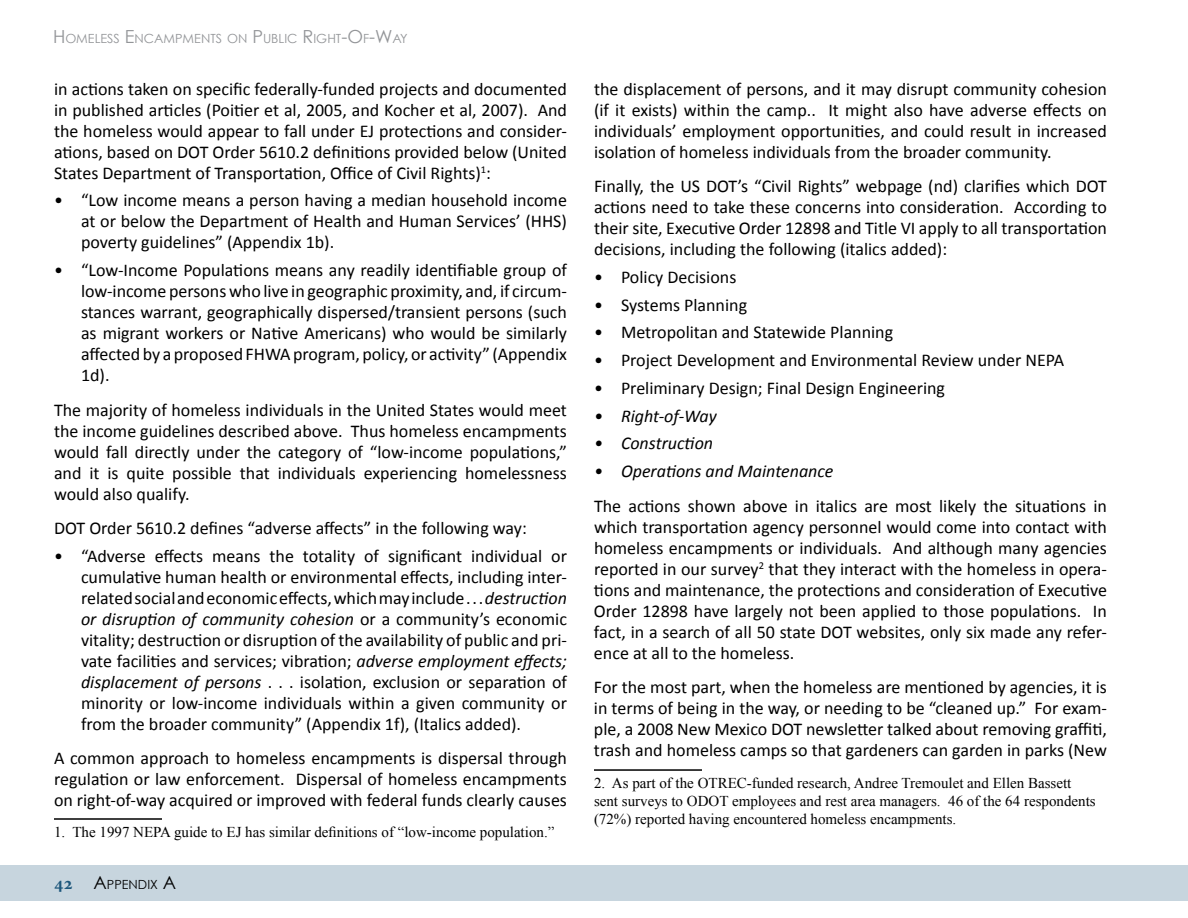
<style>
.page{position:relative;width:1188px;height:918px;background:#fff}
.page>*{position:absolute;margin:0;border:0;box-sizing:border-box;transform-origin:0 0}
.t1{font:18px/21px "Calibri";color:#000;text-align:justify}
.t2{font:italic 18px "Calibri";color:#000}
.t3{font:15px/18px "Times New Roman";color:#000}
.t4{font:12.6px "Century Gothic";color:#939598}
.t5{font:12.6px "Century Gothic";color:#000}
.s1{font-size:18px}
.s2{font-style:italic}
.s3{font-family:"Minion Pro";font-weight:700;font-size:18px;color:#1d577c}
</style>
<div class="page">
<div style="left:0;top:866px;width:1188px;height:35px;background:#c7d5de"></div>
<hr style="left:54px;top:818px;width:108px;height:2px;background:#000">
<hr style="left:594px;top:769px;width:108px;height:2px;background:#000">
<p class="t4" style="left:53px;top:30px;width:356px"><span class="s1">H</span>OMELESS <span class="s1">E</span>NCAMPMENTS ON <span class="s1">P</span> UBLIC <span class="s1">R</span>IGHT<span class="s1">-O</span> F<span class="s1">-W</span>AY</p>
<p class="t1" style="left:54px;top:78px;width:514px">in actions taken on specific federally-funded projects and documented in published articles (Poitier et al, 2005, and Kocher et al, 2007). And the homeless would appear to fall under EJ protections and consider&shy;ations, based on DOT Order 5610.2 definitions provided below (United States Department of Transportation, Office of Civil Rights)<sup>1</sup>:</p>
<p class="t1" style="left:81px;top:190px;width:488px;text-indent:-27px">• “Low income means a person having a median household income at or below the Department of Health and Human Services’ (HHS) poverty guidelines” (Appendix 1b).</p>
<p class="t1" style="left:81px;top:260px;width:487px;text-indent:-27px">• “Low-Income Populations means any readily identifiable group of low-income persons who live in geographic proximity, and, if circum&shy;stances warrant, geographically dispersed/transient persons (such as migrant workers or Native Americans) who would be similarly affected by a proposed FHWA program, policy, or activity” (Appendix 1d).</p>
<p class="t1" style="left:54px;top:399px;width:514px">The majority of homeless individuals in the United States would meet the income guidelines described above. Thus homeless encampments would fall directly under the category of “low-income populations,” and it is quite possible that individuals experiencing homelessness would also qualify.</p>
<p class="t1" style="left:54px;top:518px;width:474px">DOT Order 5610.2 defines “adverse affects” in the following way:</p>
<p class="t1" style="left:81px;top:545px;width:487px;text-indent:-27px">• “Adverse effects means the totality of significant individual or cumulative human health or environmental effects, including inter&shy;related social and economic effects, which may include . . . <span class="s2">destruction or disruption of community cohesion</span> or a community’s economic vitality; destruction or disruption of the availability of public and pri&shy;vate facilities and services; vibration; <span class="s2">adverse employment effects; displacement of persons</span> . . . isolation, exclusion or separation of minority or low-income individuals within a given community or from the broader community” (Appendix 1f), (Italics added).</p>
<p class="t1" style="left:54px;top:748px;width:515px">A common approach to homeless encampments is dispersal through regulation or law enforcement. Dispersal of homeless encampments on right-of-way acquired or improved with federal funds clearly causes</p>
<p class="t3" style="left:54px;top:823px;width:502px">1. The 1997 NEPA guide to EJ has similar definitions of “low-income population.”</p>
<p class="t5" style="left:54px;top:876px;width:123px"><span class="s3">42</span> <span class="s1">A</span>PPENDIX <span class="s1">A</span></p>
<p class="t1" style="left:594px;top:78px;width:515px">the displacement of persons, and it may disrupt community cohesion (if it exists) within the camp.. It might also have adverse effects on individuals’ employment opportunities, and could result in increased isolation of homeless individuals from the broader community.</p>
<p class="t1" style="left:594px;top:176px;width:515px">Finally, the US DOT’s “Civil Rights” webpage (nd) clarifies which DOT actions need to take these concerns into consideration. According to their site, Executive Order 12898 and Title VI apply to all transportation decisions, including the following (italics added):</p>
<p class="t1" style="left:594px;top:266px;width:144px">• Policy Decisions</p>
<p class="t1" style="left:594px;top:294px;width:155px">• Systems Planning</p>
<p class="t1" style="left:594px;top:322px;width:301px">• Metropolitan and Statewide Planning</p>
<p class="t1" style="left:594px;top:350px;width:472px">• Project Development and Environmental Review under NEPA</p>
<p class="t1" style="left:594px;top:377px;width:353px">• Preliminary Design; Final Design Engineering</p>
<p class="t2" style="left:594px;top:403px;width:124px">• Right-of-Way</p>
<p class="t2" style="left:594px;top:431px;width:121px">• Construction</p>
<p class="t2" style="left:594px;top:459px;width:241px">• Operations and Maintenance</p>
<p class="t1" style="left:594px;top:495px;width:515px">The actions shown above in italics are most likely the situations in which transportation agency personnel would come into contact with homeless encampments or individuals. And although many agencies reported in our survey<sup>2</sup> that they interact with the homeless in opera&shy;tions and maintenance, the protections and consideration of Executive Order 12898 have largely not been applied to those populations. In fact, in a search of all 50 state DOT websites, only six made any refer&shy;ence at all to the homeless.</p>
<p class="t1" style="left:594px;top:677px;width:515px">For the most part, when the homeless are mentioned by agencies, it is in terms of being in the way, or needing to be “cleaned up.” For exam&shy;ple, a 2008 New Mexico DOT newsletter talked about removing graffiti, trash and homeless camps so that gardeners can garden in parks (New</p>
<p class="t3" style="left:594px;top:774px;width:503px">2. As part of the OTREC-funded research, Andree Tremoulet and Ellen Bassett sent surveys to ODOT employees and rest area managers. 46 of the 64 respondents (72%) reported having encountered homeless encampments.</p>
</div>
